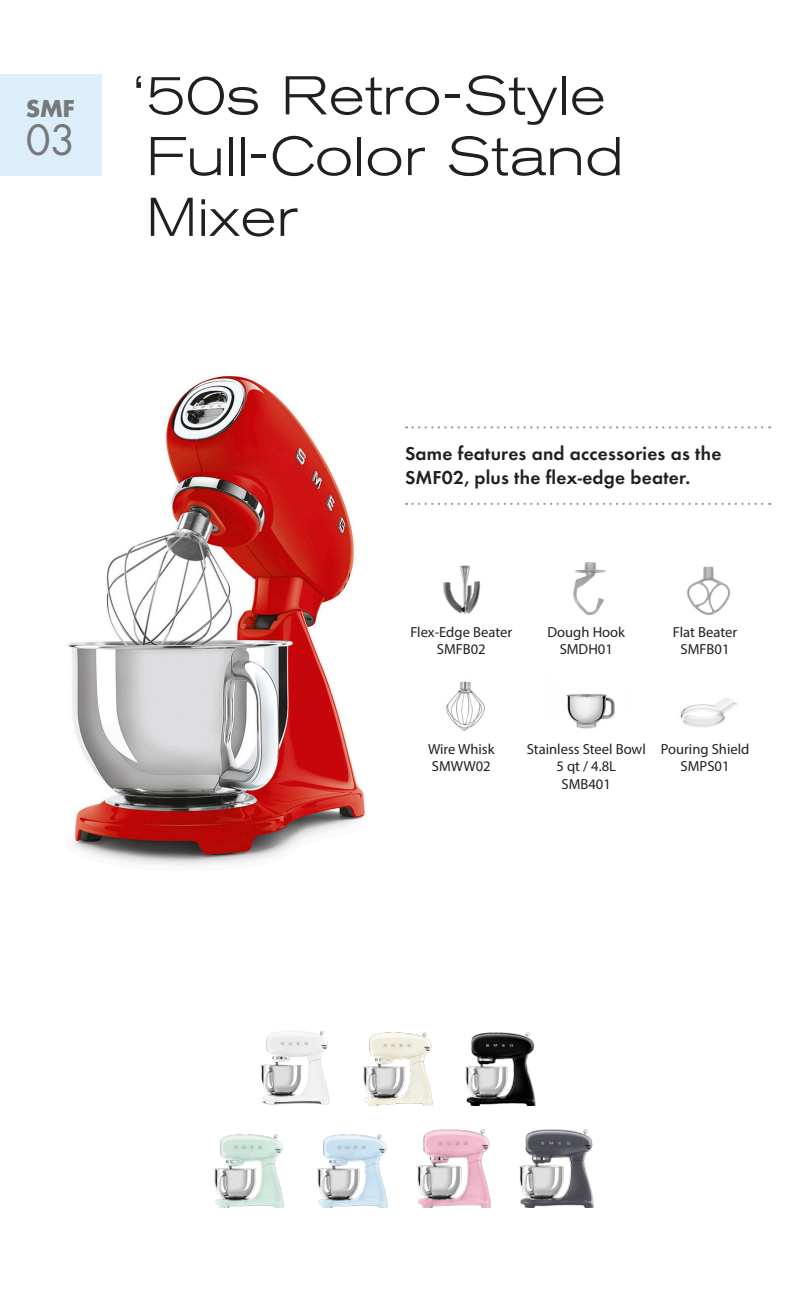
<style>
.page{position:relative;width:810px;height:1296px;background:#fff}
.page>*{position:absolute;margin:0;border:0;box-sizing:border-box;transform-origin:0 0}
.t1{font:300 54px/60.8px "Akzidenz Grot Ext BQ";letter-spacing:.01em;color:#231f20}
.t2{font:40.5px "Futura";color:#76787b}
.t3{font:700 22.5px "Futura";color:#76787b}
.t4{font:600 19.35px/23.8px "Futura";letter-spacing:.01em;color:#231f20}
.t5{font:14.62px/17.6px "Myriad Pro";color:#231f20;text-align:center}
</style>
<div class="page">
<img style="left:465px;top:1032px;width:71px;height:73px">
<img style="left:363px;top:1032px;width:70px;height:73px">
<img style="left:214px;top:1134px;width:70px;height:73px">
<img style="left:317px;top:1134px;width:71px;height:74px">
<img style="left:416px;top:1130px;width:75px;height:78px">
<img style="left:518px;top:1130px;width:76px;height:78px">
<img style="left:67px;top:376px;width:386px;height:489px">
<div style="left:0;top:75px;width:101px;height:101px;background:#dbeef9"></div>
<svg style="left:406px;top:426px;width:364px;height:2px"></svg>
<svg style="left:406px;top:503px;width:364px;height:2px"></svg>
<img style="left:414px;top:548px;width:67px;height:78px">
<img style="left:414px;top:665px;width:71px;height:77px">
<img style="left:573px;top:562px;width:33px;height:53px">
<img style="left:566px;top:694px;width:49px;height:35px">
<img style="left:687px;top:566px;width:43px;height:49px">
<img style="left:680px;top:698px;width:57px;height:30px">
<img style="left:261px;top:1031px;width:69px;height:74px">
<p class="t3" style="left:26px;top:93px;width:50px">SMF</p>
<p class="t2" style="left:26px;top:112px;width:51px">03</p>
<p class="t1" style="left:131px;top:66px;width:494px">‘50s Retro-Style<br>Full-Color Stand<br>Mixer</p>
<p class="t4" style="left:405px;top:441px;width:318px">Same features and accessories as the<br>SMF02, plus the flex-edge beater.</p>
<p class="t5" style="left:410px;top:623px;width:103px">Flex-Edge Beater</p>
<p class="t5" style="left:437px;top:640px;width:50px">SMFB02</p>
<p class="t5" style="left:547px;top:623px;width:79px">Dough Hook</p>
<p class="t5" style="left:560px;top:640px;width:55px">SMDH01</p>
<p class="t5" style="left:673px;top:623px;width:66px">Flat Beater</p>
<p class="t5" style="left:681px;top:640px;width:50px">SMFB01</p>
<p class="t5" style="left:428px;top:740px;width:68px">Wire Whisk</p>
<p class="t5" style="left:432px;top:757px;width:60px">SMWW02</p>
<p class="t5" style="left:527px;top:740px;width:121px">Stainless Steel Bowl<br>5 qt / 4.8L<br>SMB401</p>
<p class="t5" style="left:661px;top:740px;width:90px">Pouring Shield</p>
<p class="t5" style="left:681px;top:757px;width:50px">SMPS01</p>
</div>
